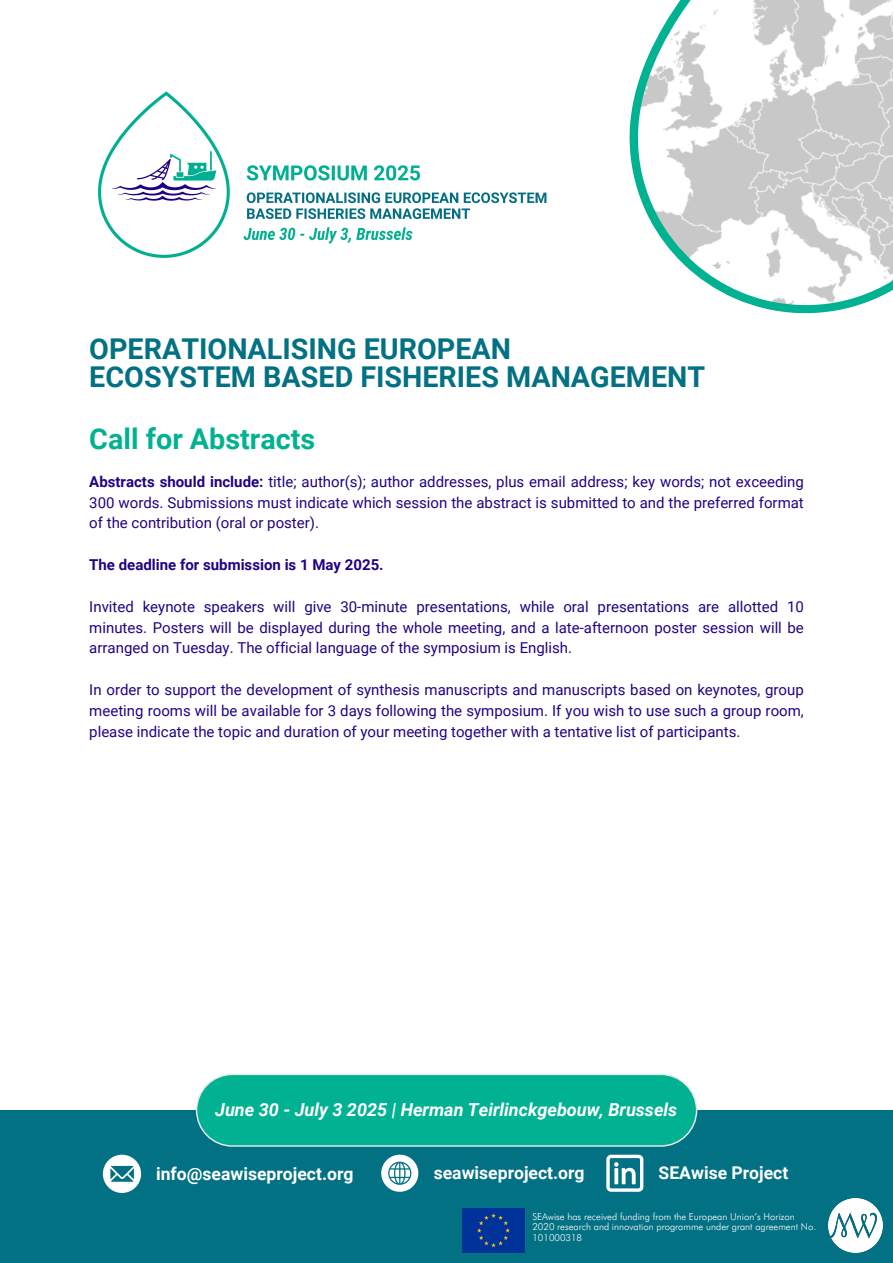
<style>
.page{position:relative;width:893px;height:1263px;background:#fff}
.page>*{position:absolute;margin:0;border:0;box-sizing:border-box;transform-origin:0 0}
.t1{font:700 28.72px/28.7px "Roboto";color:#037184}
.t2{font:700 28.72px "Roboto";color:#00b292}
.t3{font:italic 700 18px "Roboto";color:#fff}
.t4{font:700 17.55px "Roboto";color:#fff}
.t5{font:15px/20.9px "Roboto";color:#210384;text-align:justify}
.t6{font:700 15px "Roboto";color:#210384}
.t7{font:300 9.6px/10.4px "Futura BT";color:#fff}
.s1{font-weight:700}
</style>
<div class="page">
<div style="left:0;top:1110px;width:893px;height:153px;background:#037184"></div>
<img style="left:462px;top:1209px;width:62px;height:44px">
<img style="left:829px;top:1199px;width:54px;height:54px">
<svg style="left:381px;top:1155px;width:37px;height:37px"></svg>
<svg style="left:103px;top:1155px;width:38px;height:38px"></svg>
<svg style="left:606px;top:1155px;width:37px;height:37px"></svg>
<div style="left:197px;top:1074px;width:499px;height:72px;background:#00b292;border-radius:36px"></div>
<div style="left:196px;top:1073px;width:501px;height:74px;border:1px solid #e8e8e8;border-radius:36px"></div>
<svg style="left:630px;top:0;width:263px;height:313px"></svg>
<img style="left:98px;top:91px;width:449px;height:167px">
<h2 class="t1" style="left:89px;top:335px;width:617px">OPERATIONALISING EUROPEAN<br>ECOSYSTEM BASED FISHERIES MANAGEMENT</h2>
<h5 class="t2" style="left:89px;top:422px;width:227px">Call for Abstracts</h5>
<h4 class="t5" style="left:89px;top:471px;width:716px"><span class="s1">Abstracts should include:</span> title; author(s); author addresses, plus email address; key words; not exceeding 300 words. Submissions must indicate which session the abstract is submitted to and the preferred format of the contribution (oral or poster).</h4>
<h5 class="t6" style="left:89px;top:556px;width:296px">The deadline for submission is 1 May 2025.</h5>
<h5 class="t5" style="left:89px;top:596px;width:716px">Invited keynote speakers will give 30-minute presentations, while oral presentations are allotted 10 minutes. Posters will be displayed during the whole meeting, and a late-afternoon poster session will be arranged on Tuesday. The official language of the symposium is English.</h5>
<p class="t5" style="left:89px;top:679px;width:716px">In order to support the development of synthesis manuscripts and manuscripts based on keynotes, group meeting rooms will be available for 3 days following the symposium. If you wish to use such a group room, please indicate the topic and duration of your meeting together with a tentative list of participants.</p>
<h1 class="t3" style="left:215px;top:1100px;width:463px">June 30 - July 3 2025 | Herman Teirlinckgebouw, Brussels</h1>
<p class="t4" style="left:156px;top:1163px;width:199px">info@seawiseproject.org</p>
<p class="t4" style="left:434px;top:1163px;width:152px">seawiseproject.org</p>
<p class="t4" style="left:658px;top:1163px;width:131px">SEAwise Project</p>
<p class="t7" style="left:532px;top:1211px;width:285px">SEAwise has received funding from the European Union’s Horizon<br>2020 research and innovation programme under grant agreement No.<br>101000318</p>
</div>
